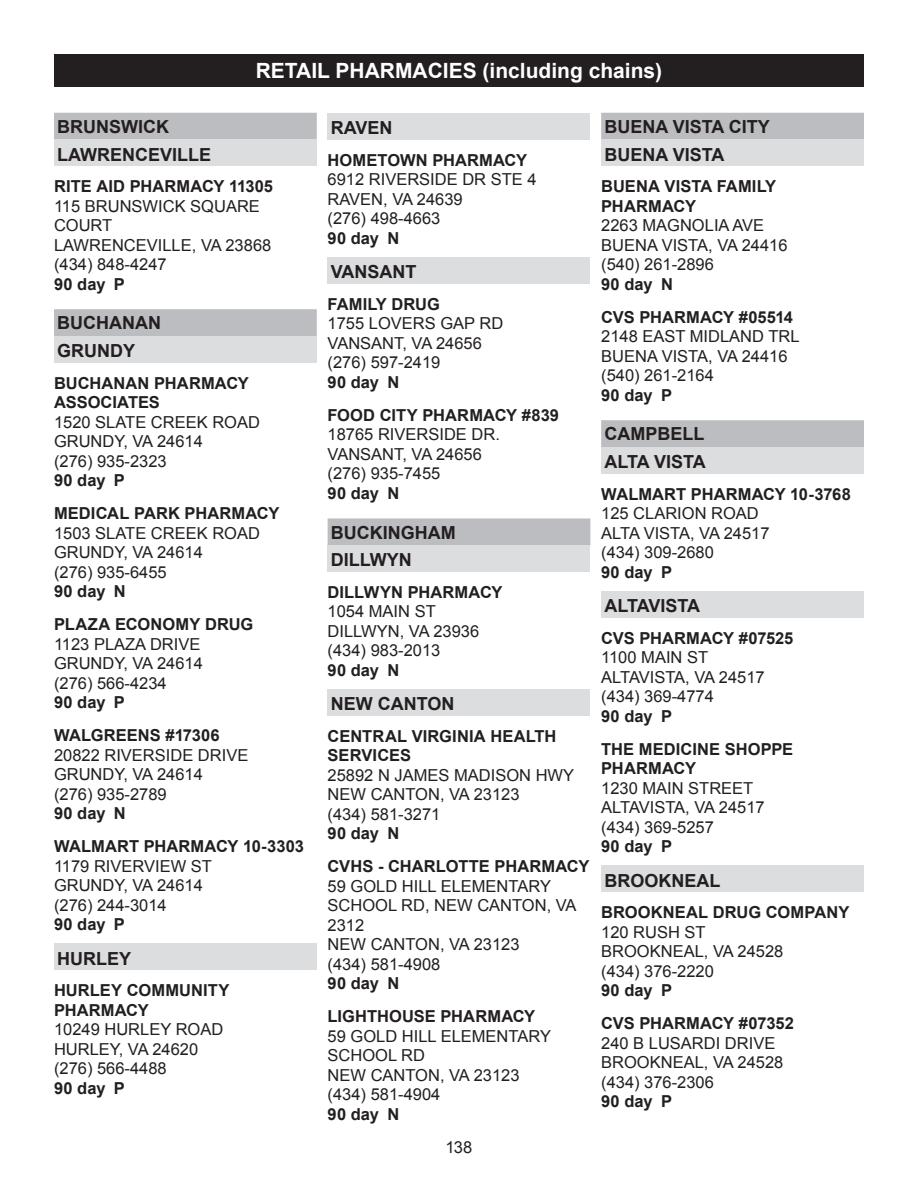
<style>
.page{position:relative;width:918px;height:1188px;background:#fff}
.page>*{position:absolute;margin:0;border:0;box-sizing:border-box;transform-origin:0 0}
.t1{font:700 21px "Arial";color:#fff}
.Listings___CITY_Gray_subheads{font:700 18px "Arial";color:#231f20}
.Listings___County_heads{font:700 18px "Arial";color:#231f20}
.Listings___CITY_Gray_subheads-2{font:700 18px "Arial";letter-spacing:-.035em;color:#231f20}
.Listings___ePrescrib{font:16.5px/19.5px "Arial";color:#231f20}
.Listings___Pharmacy_Name{font:700 16.5px/19.5px "Arial";letter-spacing:.005em;color:#231f20}
.s1{font-weight:700}
</style>
<div class="page">
<div style="left:54px;top:54px;width:810px;height:32px;background:#231f20"></div>
<div style="left:54px;top:113px;width:263px;height:27px;background:#bcbdc0"></div>
<div style="left:54px;top:139px;width:263px;height:27px;background:#dcdddf"></div>
<div style="left:54px;top:309px;width:263px;height:27px;background:#bcbdc0"></div>
<div style="left:54px;top:336px;width:263px;height:27px;background:#dcdddf"></div>
<div style="left:54px;top:943px;width:263px;height:27px;background:#dcdddf"></div>
<div style="left:328px;top:113px;width:262px;height:27px;background:#dcdddf"></div>
<div style="left:328px;top:257px;width:262px;height:27px;background:#dcdddf"></div>
<div style="left:328px;top:518px;width:262px;height:27px;background:#bcbdc0"></div>
<div style="left:328px;top:545px;width:262px;height:27px;background:#dcdddf"></div>
<div style="left:328px;top:689px;width:262px;height:27px;background:#dcdddf"></div>
<div style="left:601px;top:113px;width:263px;height:27px;background:#bcbdc0"></div>
<div style="left:601px;top:139px;width:263px;height:27px;background:#dcdddf"></div>
<div style="left:601px;top:420px;width:263px;height:27px;background:#bcbdc0"></div>
<div style="left:601px;top:447px;width:263px;height:27px;background:#dcdddf"></div>
<div style="left:601px;top:591px;width:263px;height:27px;background:#dcdddf"></div>
<div style="left:601px;top:865px;width:263px;height:27px;background:#dcdddf"></div>
<p class="t1" style="left:256px;top:57px;width:408px">RETAIL PHARMACIES (including chains)</p>
<p class="Listings___County_heads" style="left:57px;top:115px;width:113px">BRUNSWICK</p>
<p class="Listings___CITY_Gray_subheads" style="left:57px;top:143px;width:156px">LAWRENCEVILLE</p>
<p class="Listings___Pharmacy_Name" style="left:54px;top:177px;width:221px">RITE AID PHARMACY 11305</p>
<p class="Listings___ePrescrib" style="left:54px;top:196px;width:219px">115 BRUNSWICK SQUARE<br>COURT<br>LAWRENCEVILLE, VA 23868 (434) 848-4247<br><span class="s1">90 day P</span></p>
<p class="Listings___County_heads" style="left:57px;top:311px;width:105px">BUCHANAN</p>
<p class="Listings___CITY_Gray_subheads" style="left:57px;top:339px;width:79px">GRUNDY</p>
<p class="Listings___Pharmacy_Name" style="left:54px;top:374px;width:196px">BUCHANAN PHARMACY<br>ASSOCIATES</p>
<p class="Listings___ePrescrib" style="left:54px;top:412px;width:208px">1520 SLATE CREEK ROAD<br>GRUNDY, VA 24614<br>(276) 935-2323<br><span class="s1">90 day P</span></p>
<p class="Listings___Pharmacy_Name" style="left:54px;top:504px;width:227px">MEDICAL PARK PHARMACY</p>
<p class="Listings___ePrescrib" style="left:54px;top:523px;width:208px">1503 SLATE CREEK ROAD<br>GRUNDY, VA 24614<br>(276) 935-6455<br><span class="s1">90 day N</span></p>
<p class="Listings___Pharmacy_Name" style="left:54px;top:615px;width:201px">PLAZA ECONOMY DRUG</p>
<p class="Listings___ePrescrib" style="left:54px;top:634px;width:150px">1123 PLAZA DRIVE<br>GRUNDY, VA 24614 (276) 566-4234<br><span class="s1">90 day P</span></p>
<p class="Listings___Pharmacy_Name" style="left:54px;top:726px;width:167px">WALGREENS #17306</p>
<p class="Listings___ePrescrib" style="left:54px;top:745px;width:196px">20822 RIVERSIDE DRIVE<br>GRUNDY, VA 24614<br>(276) 935-2789<br><span class="s1">90 day N</span></p>
<p class="Listings___Pharmacy_Name" style="left:54px;top:837px;width:252px">WALMART PHARMACY 10-3303</p>
<p class="Listings___ePrescrib" style="left:54px;top:856px;width:160px">1179 RIVERVIEW ST<br>GRUNDY, VA 24614 (276) 244-3014<br><span class="s1">90 day P</span></p>
<p class="Listings___CITY_Gray_subheads" style="left:57px;top:947px;width:75px">HURLEY</p>
<p class="Listings___Pharmacy_Name" style="left:54px;top:981px;width:177px">HURLEY COMMUNITY<br>PHARMACY</p>
<p class="Listings___ePrescrib" style="left:54px;top:1020px;width:171px">10249 HURLEY ROAD<br>HURLEY, VA 24620 (276) 566-4488<br><span class="s1">90 day P</span></p>
<p class="Listings___CITY_Gray_subheads" style="left:331px;top:116px;width:63px">RAVEN</p>
<p class="Listings___Pharmacy_Name" style="left:328px;top:151px;width:201px">HOMETOWN PHARMACY</p>
<p class="Listings___ePrescrib" style="left:328px;top:170px;width:211px">6912 RIVERSIDE DR STE 4<br>RAVEN, VA 24639<br>(276) 498-4663<br><span class="s1">90 day N</span></p>
<p class="Listings___CITY_Gray_subheads" style="left:331px;top:260px;width:87px">VANSANT</p>
<p class="Listings___Pharmacy_Name" style="left:328px;top:295px;width:114px">FAMILY DRUG</p>
<p class="Listings___ePrescrib" style="left:328px;top:314px;width:177px">1755 LOVERS GAP RD<br>VANSANT, VA 24656 (276) 597-2419<br><span class="s1">90 day N</span></p>
<p class="Listings___Pharmacy_Name" style="left:328px;top:406px;width:233px">FOOD CITY PHARMACY #839</p>
<p class="Listings___ePrescrib" style="left:328px;top:425px;width:174px">18765 RIVERSIDE DR.<br>VANSANT, VA 24656 (276) 935-7455<br><span class="s1">90 day N</span></p>
<p class="Listings___County_heads" style="left:331px;top:521px;width:126px">BUCKINGHAM</p>
<p class="Listings___CITY_Gray_subheads" style="left:331px;top:548px;width:82px">DILLWYN</p>
<p class="Listings___Pharmacy_Name" style="left:328px;top:583px;width:176px">DILLWYN PHARMACY</p>
<p class="Listings___ePrescrib" style="left:328px;top:602px;width:153px">1054 MAIN ST<br>DILLWYN, VA 23936 (434) 983-2013<br><span class="s1">90 day N</span></p>
<p class="Listings___CITY_Gray_subheads" style="left:331px;top:692px;width:125px">NEW CANTON</p>
<p class="Listings___Pharmacy_Name" style="left:328px;top:727px;width:230px">CENTRAL VIRGINIA HEALTH<br>SERVICES</p>
<p class="Listings___ePrescrib" style="left:328px;top:766px;width:248px">25892 N JAMES MADISON HWY<br>NEW CANTON, VA 23123<br>(434) 581-3271<br><span class="s1">90 day N</span></p>
<p class="Listings___Pharmacy_Name" style="left:328px;top:858px;width:263px">CVHS - CHARLOTTE PHARMACY</p>
<p class="Listings___ePrescrib" style="left:328px;top:877px;width:251px">59 GOLD HILL ELEMENTARY<br>SCHOOL RD, NEW CANTON, VA<br>2312<br>NEW CANTON, VA 23123<br>(434) 581-4908<br><span class="s1">90 day N</span></p>
<p class="Listings___Pharmacy_Name" style="left:328px;top:1008px;width:209px">LIGHTHOUSE PHARMACY</p>
<p class="Listings___ePrescrib" style="left:328px;top:1027px;width:225px">59 GOLD HILL ELEMENTARY<br>SCHOOL RD<br>NEW CANTON, VA 23123 (434) 581-4904<br><span class="s1">90 day N</span></p>
<p class="Listings___ePrescrib" style="left:446px;top:1137px;width:28px">138</p>
<p class="Listings___County_heads" style="left:604px;top:115px;width:167px">BUENA VISTA CITY</p>
<p class="Listings___CITY_Gray_subheads" style="left:604px;top:143px;width:122px">BUENA VISTA</p>
<p class="Listings___Pharmacy_Name" style="left:601px;top:177px;width:176px">BUENA VISTA FAMILY<br>PHARMACY</p>
<p class="Listings___ePrescrib" style="left:601px;top:216px;width:188px">2263 MAGNOLIA AVE<br>BUENA VISTA, VA 24416 (540) 261-2896<br><span class="s1">90 day N</span></p>
<p class="Listings___Pharmacy_Name" style="left:601px;top:308px;width:193px">CVS PHARMACY #05514</p>
<p class="Listings___ePrescrib" style="left:601px;top:327px;width:200px">2148 EAST MIDLAND TRL<br>BUENA VISTA, VA 24416 (540) 261-2164<br><span class="s1">90 day P</span></p>
<p class="Listings___County_heads" style="left:604px;top:422px;width:101px">CAMPBELL</p>
<p class="Listings___CITY_Gray_subheads" style="left:604px;top:450px;width:103px">ALTA VISTA</p>
<p class="Listings___Pharmacy_Name" style="left:601px;top:485px;width:251px">WALMART PHARMACY 10-3768</p>
<p class="Listings___ePrescrib" style="left:601px;top:504px;width:170px">125 CLARION ROAD<br>ALTA VISTA, VA 24517 (434) 309-2680<br><span class="s1">90 day P</span></p>
<p class="Listings___CITY_Gray_subheads-2" style="left:604px;top:594px;width:97px">ALTAVISTA</p>
<p class="Listings___Pharmacy_Name" style="left:601px;top:629px;width:194px">CVS PHARMACY #07525</p>
<p class="Listings___ePrescrib" style="left:601px;top:648px;width:165px">1100 MAIN ST<br>ALTAVISTA, VA 24517 (434) 369-4774<br><span class="s1">90 day P</span></p>
<p class="Listings___Pharmacy_Name" style="left:601px;top:740px;width:194px">THE MEDICINE SHOPPE<br>PHARMACY</p>
<p class="Listings___ePrescrib" style="left:601px;top:778px;width:165px">1230 MAIN STREET<br>ALTAVISTA, VA 24517 (434) 369-5257<br><span class="s1">90 day P</span></p>
<p class="Listings___CITY_Gray_subheads" style="left:604px;top:869px;width:117px">BROOKNEAL</p>
<p class="Listings___Pharmacy_Name" style="left:601px;top:903px;width:250px">BROOKNEAL DRUG COMPANY</p>
<p class="Listings___ePrescrib" style="left:601px;top:922px;width:184px">120 RUSH ST<br>BROOKNEAL, VA 24528 (434) 376-2220<br><span class="s1">90 day P</span></p>
<p class="Listings___Pharmacy_Name" style="left:601px;top:1014px;width:194px">CVS PHARMACY #07352</p>
<p class="Listings___ePrescrib" style="left:601px;top:1033px;width:184px">240 B LUSARDI DRIVE<br>BROOKNEAL, VA 24528 (434) 376-2306<br><span class="s1">90 day P</span></p>
</div>
